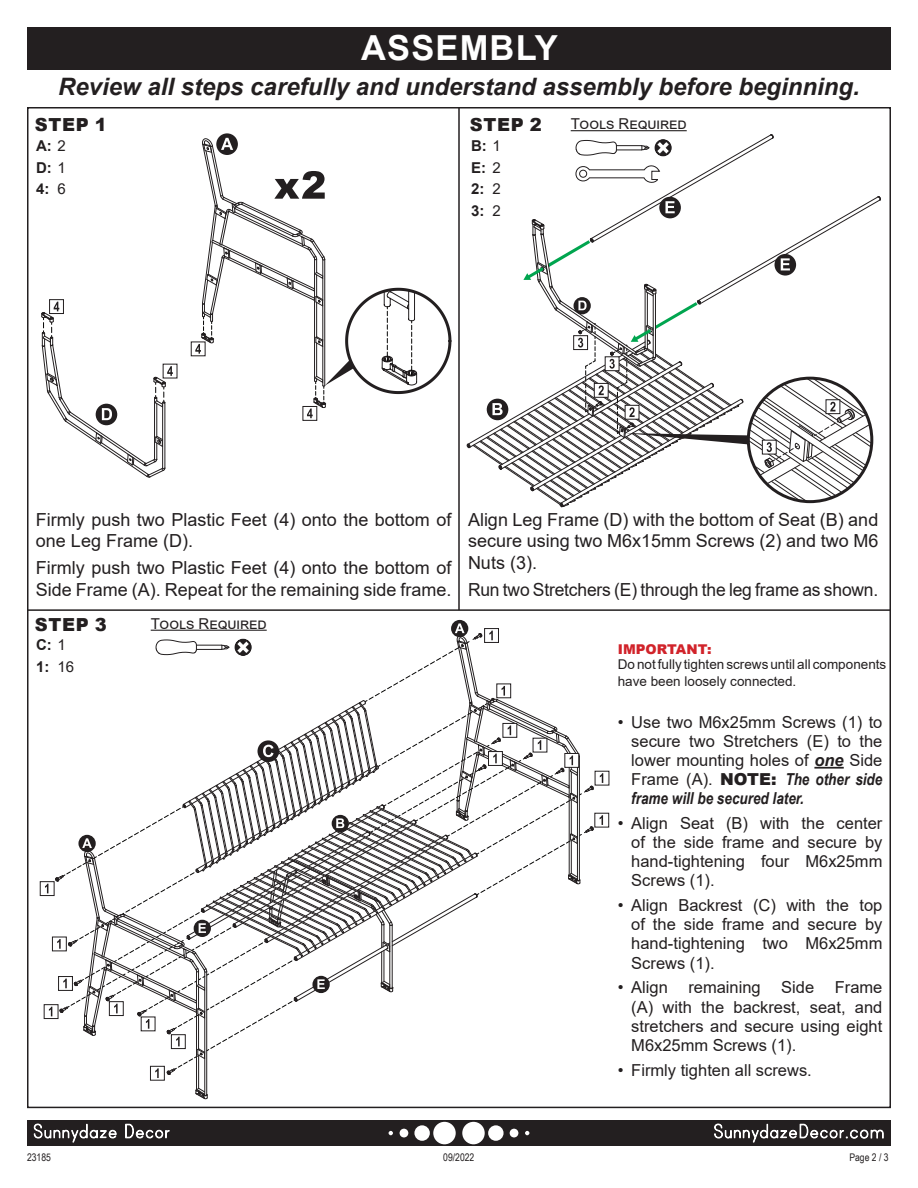
<style>
.page{position:relative;width:918px;height:1188px;background:#fff}
.page>*{position:absolute;margin:0;border:0;box-sizing:border-box;transform-origin:0 0}
.t1{font:700 34.5px "Arial";letter-spacing:.035em;color:#fff}
.t2{font:italic 700 24px "Arial";color:#231f20}
.t3{font:18px/21.6px "Arial";color:#231f20}
.t4{font:900 18px "Arial";letter-spacing:.035em;color:#231f20}
.t5{font:16.5px/19.2px "Arial";color:#231f20;text-align:justify}
.t6{font:700 15px "Arial";color:#231f20}
.t7{font:15px "Arial";color:#231f20}
.t8{font:13.5px/16.2px "Arial";color:#231f20}
.t9{font:900 13.5px "Arial";color:#d1232a}
.t10{font:10.5px "Arial Narrow";color:#231f20}
.s1{font-weight:400}
.s2{font-weight:700;font-style:italic}
.s3{font-weight:900}
.s4{font-family:"Arial Narrow";font-weight:700;font-style:italic}
</style>
<div class="page">
<div style="left:27px;top:1120px;width:864px;height:26px;background:#231f20"></div>
<div style="left:462px;top:1122px;width:23px;height:22px;background:#fff;border-radius:50%"></div>
<div style="left:488px;top:1125px;width:16px;height:16px;background:#fff;border-radius:50%"></div>
<div style="left:510px;top:1129px;width:8px;height:8px;background:#fff;border-radius:50%"></div>
<svg style="left:525px;top:1131px;width:4px;height:4px"></svg>
<div style="left:433px;top:1122px;width:23px;height:22px;background:#fff;border-radius:50%"></div>
<div style="left:414px;top:1125px;width:16px;height:16px;background:#fff;border-radius:50%"></div>
<div style="left:400px;top:1129px;width:8px;height:8px;background:#fff;border-radius:50%"></div>
<svg style="left:389px;top:1131px;width:4px;height:4px"></svg>
<svg style="left:34px;top:1123px;width:83px;height:20px"></svg>
<svg style="left:125px;top:1124px;width:45px;height:15px"></svg>
<svg style="left:714px;top:1123px;width:170px;height:20px"></svg>
<hr style="left:27px;top:609px;width:864px;height:2px;background:#231f20">
<hr style="left:458px;top:107px;width:2px;height:503px;background:#231f20">
<div style="left:49px;top:299px;width:15px;height:15px;border:1px solid #231f20"></div>
<svg style="left:41px;top:302px;width:132px;height:176px"></svg>
<svg style="left:216px;top:133px;width:22px;height:22px"></svg>
<div style="left:191px;top:342px;width:14px;height:14px;border:1px solid #231f20"></div>
<div style="left:303px;top:406px;width:14px;height:15px;border:1px solid #231f20"></div>
<svg style="left:195px;top:138px;width:257px;height:280px"></svg>
<hr style="left:196px;top:971px;width:1px;height:119px;background:#231f20">
<hr style="left:198px;top:1055px;width:1px;height:33px;background:#231f20">
<hr style="left:204px;top:972px;width:1px;height:123px;background:#231f20">
<hr style="left:206px;top:972px;width:1px;height:123px;background:#231f20">
<svg style="left:195px;top:1087px;width:13px;height:13px"></svg>
<div style="left:40px;top:881px;width:15px;height:15px;border:1px solid #231f20"></div>
<div style="left:44px;top:1004px;width:14px;height:15px;border:1px solid #231f20"></div>
<svg style="left:599px;top:773px;width:5px;height:10px"></svg>
<svg style="left:600px;top:773px;width:3px;height:10px"></svg>
<svg style="left:599px;top:815px;width:5px;height:10px"></svg>
<svg style="left:600px;top:815px;width:3px;height:10px"></svg>
<div style="left:451px;top:620px;width:17px;height:17px;background:#231f20;border-radius:50%"></div>
<div style="left:27px;top:27px;width:864px;height:43px;background:#231f20"></div>
<svg style="left:45px;top:623px;width:549px;height:455px"></svg>
<hr style="left:571px;top:130px;width:116px;height:1px;background:#231f20">
<svg style="left:466px;top:134px;width:415px;height:374px"></svg>
<div style="left:579px;top:170px;width:8px;height:8px;border:1px solid #231f20;border-radius:50%"></div>
<hr style="left:814px;top:767px;width:30px;height:2px;background:#231f20">
<p class="t1" style="left:361px;top:23px;width:198px">ASSEMBLY</p>
<p class="t2" style="left:58px;top:71px;width:803px">Review all steps carefully and understand assembly before beginning.</p>
<p class="t4" style="left:35px;top:112px;width:73px">STEP 1</p>
<p class="t6" style="left:36px;top:135px;width:31px">A: <span class="s1">2</span></p>
<p class="t6" style="left:36px;top:157px;width:31px">D: <span class="s1">1</span></p>
<p class="t6" style="left:36px;top:179px;width:31px">4: <span class="s1">6</span></p>
<p class="t4" style="left:470px;top:112px;width:73px">STEP 2</p>
<p class="t6" style="left:471px;top:135px;width:31px">B: <span class="s1">1</span></p>
<p class="t6" style="left:471px;top:157px;width:31px">E: <span class="s1">2</span></p>
<p class="t6" style="left:471px;top:179px;width:31px">2: <span class="s1">2</span></p>
<p class="t6" style="left:471px;top:200px;width:31px">3: <span class="s1">2</span></p>
<p class="t7" style="left:571px;top:114px;width:118px">Tools Required</p>
<p class="t3" style="left:36px;top:509px;width:417px">Firmly push two Plastic Feet (4) onto the bottom of one Leg Frame (D).</p>
<p class="t3" style="left:36px;top:557px;width:417px">Firmly push two Plastic Feet (4) onto the bottom of<br>Side Frame (A). Repeat for the remaining side frame.</p>
<p class="t4" style="left:35px;top:611px;width:73px">STEP 3</p>
<p class="t6" style="left:36px;top:634px;width:31px">C: <span class="s1">1</span></p>
<p class="t6" style="left:36px;top:656px;width:40px">1: <span class="s1">16</span></p>
<p class="t7" style="left:151px;top:613px;width:118px">Tools Required</p>
<p class="t3" style="left:468px;top:509px;width:412px;text-align:justify">Align Leg Frame (D) with the bottom of Seat (B) and secure using two M6x15mm Screws (2) and two M6<br>Nuts (3).</p>
<p class="t3" style="left:468px;top:579px;width:412px">Run two Stretchers (E) through the leg frame as shown.</p>
<p class="t9" style="left:618px;top:639px;width:95px">IMPORTANT:</p>
<p class="t8" style="left:618px;top:656px;width:270px">Do not fully tighten screws until all components have been loosely connected.</p>
<p class="t5" style="left:631px;top:712px;width:253px;text-indent:-14px">• Use two M6x25mm Screws (1) to secure two Stretchers (E) to the lower mounting holes of <span class="s2">one</span> Side Frame (A). <span class="s3">NOTE:</span> <span class="s4">The other side frame will be secured later.</span></p>
<p class="t5" style="left:631px;top:814px;width:253px;text-indent:-14px">• Align Seat (B) with the center of the side frame and secure by hand-tightening four M6x25mm Screws (1).</p>
<p class="t5" style="left:631px;top:896px;width:253px;text-indent:-14px">• Align Backrest (C) with the top of the side frame and secure by hand-tightening two M6x25mm Screws (1).</p>
<p class="t5" style="left:631px;top:978px;width:253px;text-indent:-14px">• Align remaining Side Frame (A) with the backrest, seat, and stretchers and secure using eight M6x25mm Screws (1).</p>
<p class="t5" style="left:618px;top:1060px;width:196px">• Firmly tighten all screws.</p>
<p class="t10" style="left:27px;top:1150px;width:25px">23185</p>
<p class="t10" style="left:443px;top:1150px;width:33px">09/2022</p>
<p class="t10" style="left:849px;top:1150px;width:41px">Page 2 / 3</p>
</div>
